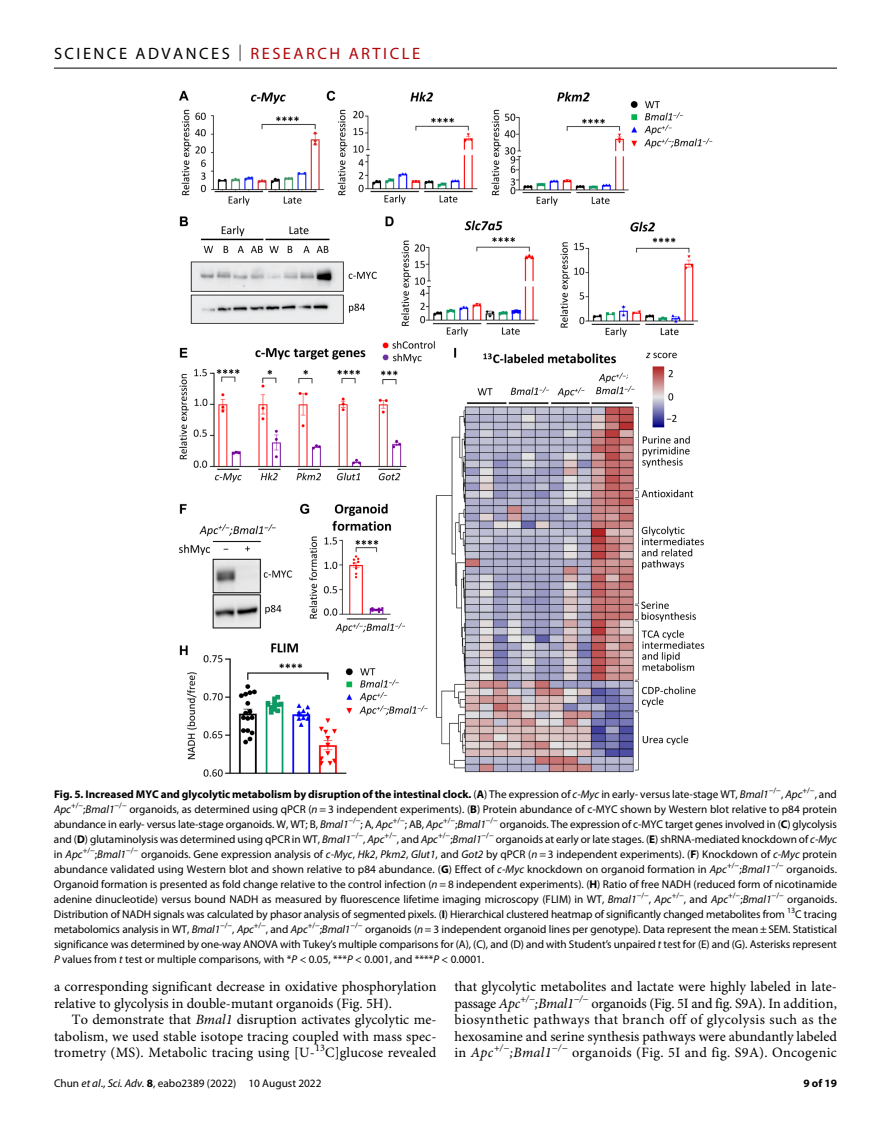
<style>
.page{position:relative;width:891px;height:1134px;background:#fff}
.page>*{position:absolute;margin:0;border:0;box-sizing:border-box;transform-origin:0 0}
.t1{font:16.5px "Myriad Pro";letter-spacing:.15em;color:#000}
.t2{font:14.25px/16.5px "Minion Pro";color:#000;text-align:justify}
.t3{font:11.25px/15px "Myriad Pro";color:#000;text-align:justify}
.t4{font:700 11.25px "Myriad Pro";color:#000}
.s1{font-weight:300}
.s2{color:#b10508}
.s3{font-weight:700}
.s4{font-style:italic}
</style>
<div class="page">
<hr style="left:54px;top:68px;width:783px;height:1px;background:#000">
<img style="left:179px;top:90px;width:534px;height:687px">
<h1 class="t1" style="left:54px;top:40px;width:368px">SCIENCE ADVANCES <span class="s1">|</span> <span class="s2">RESEARCH ARTICLE</span></h1>
<p class="t3" style="left:54px;top:787px;width:785px"><span class="s3">Fig. 5. Increased MYC and glycolytic metabolism by disruption of the intestinal clock.</span> (<span class="s3">A</span>) The expression of <span class="s4">c-Myc</span> in early- versus late-stage WT, <span class="s4">Bmal1</span><sup>−/−</sup>, <span class="s4">Apc</span><sup>+/−</sup>, and <span class="s4">Apc</span><sup>+/−</sup>;<span class="s4">Bmal1</span><sup>−/−</sup> organoids, as determined using qPCR (<span class="s4">n</span> = 3 independent experiments). (<span class="s3">B</span>) Protein abundance of c-MYC shown by Western blot relative to p84 protein abundance in early- versus late-stage organoids. W, WT; B, <span class="s4">Bmal1</span><sup>−/−</sup>; A, <span class="s4">Apc</span><sup>+/−</sup>; AB, <span class="s4">Apc</span><sup>+/−</sup>;<span class="s4">Bmal1</span><sup>−/−</sup> organoids. The expression of c-MYC target genes involved in (<span class="s3">C</span>) glycolysis and (<span class="s3">D</span>) glutaminolysis was determined using qPCR in WT, <span class="s4">Bmal1</span><sup>−/−</sup>, <span class="s4">Apc</span><sup>+/−</sup>, and <span class="s4">Apc</span><sup>+/−</sup>;<span class="s4">Bmal1</span><sup>−/−</sup> organoids at early or late stages. (<span class="s3">E</span>) shRNA-mediated knockdown of <span class="s4">c-Myc </span>in <span class="s4">Apc</span><sup>+/−</sup>;<span class="s4">Bmal1</span><sup>−/−</sup> organoids. Gene expression analysis of <span class="s4">c-Myc</span>, <span class="s4">Hk2</span>, <span class="s4">Pkm2</span>, <span class="s4">Glut1</span>, and <span class="s4">Got2</span> by qPCR (<span class="s4">n</span> = 3 independent experiments). (<span class="s3">F</span>) Knockdown of <span class="s4">c-Myc</span> protein abundance validated using Western blot and shown relative to p84 abundance. (<span class="s3">G</span>) Effect of <span class="s4">c-Myc</span> knockdown on organoid formation in <span class="s4">Apc</span><sup>+/−</sup>;<span class="s4">Bmal1</span><sup>−/−</sup> organoids.<br>Organoid formation is presented as fold change relative to the control infection (<span class="s4">n</span> = 8 independent experiments). (<span class="s3">H</span>) Ratio of free NADH (reduced form of nicotinamide adenine dinucleotide) versus bound NADH as measured by fluorescence lifetime imaging microscopy (FLIM) in WT, <span class="s4">Bmal1</span><sup>−/−</sup>, <span class="s4">Apc</span><sup>+/−</sup>, and <span class="s4">Apc</span><sup>+/−</sup>;<span class="s4">Bmal1</span><sup>−/−</sup> organoids.<br>Distribution of NADH signals was calculated by phasor analysis of segmented pixels. (<span class="s3">I</span>) Hierarchical clustered heatmap of significantly changed metabolites from <sup>13</sup>C tracing metabolomics analysis in WT, <span class="s4">Bmal1</span><sup>−/−</sup>, <span class="s4">Apc</span><sup>+/−</sup>, and <span class="s4">Apc</span><sup>+/−</sup>;<span class="s4">Bmal1</span><sup>−/−</sup> organoids (<span class="s4">n</span> = 3 independent organoid lines per genotype). Data represent the mean ± SEM. Statistical significance was determined by one-way ANOVA with Tukey’s multiple comparisons for (A), (C), and (D) and with Student’s unpaired <span class="s4">t</span> test for (E) and (G). Asterisks represent <span class="s4">P</span> values from <span class="s4">t</span> test or multiple comparisons, with *<span class="s4">P</span> &lt; 0.05, ***<span class="s4">P</span> &lt; 0.001, and ****<span class="s4">P</span> &lt; 0.0001.</p>
<p class="t2" style="left:54px;top:980px;width:384px">a corresponding significant decrease in oxidative phosphorylation relative to glycolysis in double-mutant organoids (Fig. 5H).</p>
<p class="t2" style="left:54px;top:1013px;width:384px;text-indent:18px">To demonstrate that <span class="s4">Bmal1</span> disruption activates glycolytic me&shy;tabolism, we used stable isotope tracing coupled with mass spec&shy;trometry (MS). Metabolic tracing using [U-<sup>13</sup>C]glucose revealed</p>
<p class="t3" style="left:54px;top:1076px;width:269px">Chun <span class="s4">et al</span>., <span class="s4">Sci. Adv.</span> <span class="s3">8</span>, eabo2389 (2022) 10 August 2022</p>
<p class="t2" style="left:454px;top:980px;width:384px">that glycolytic metabolites and lactate were highly labeled in late&shy;passage <span class="s4">Apc</span><sup>+/−</sup><span class="s4">;Bmal1</span><sup>−/−</sup> organoids (Fig. 5I and fig. S9A). In addition, biosynthetic pathways that branch off of glycolysis such as the hexosamine and serine synthesis pathways were abundantly labeled in <span class="s4">Apc</span><sup>+/−</sup><span class="s4">;Bmal1</span><sup>−/−</sup> organoids (Fig. 5I and fig. S9A). Oncogenic</p>
<p class="t4" style="left:803px;top:1074px;width:35px">9 of 19</p>
</div>
